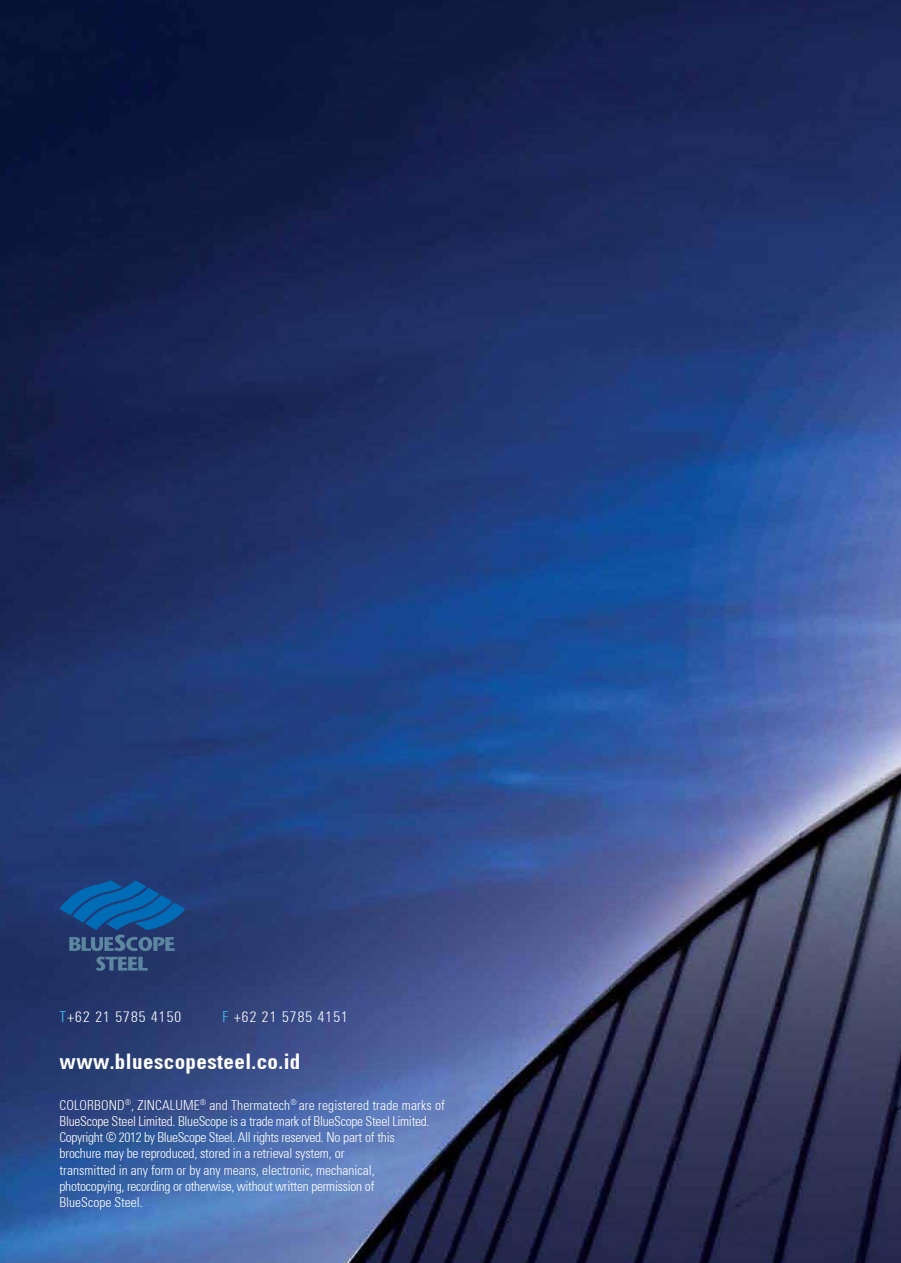
<style>
.page{position:relative;width:901px;height:1263px;background:#fff}
.page>*{position:absolute;margin:0;border:0;box-sizing:border-box;transform-origin:0 0}
.t1{font:700 condensed 21px "Univers";letter-spacing:.02em;color:#fff}
.t2{font:300 condensed 15px "Univers";letter-spacing:.075em;color:#fff}
.t3{font:300 condensed 13.5px/16.2px "Univers";letter-spacing:-.01em;color:#fff}
.s1{color:#39c6f4}
</style>
<div class="page">
<img style="left:0;top:0;width:900px;height:1263px">
<svg style="left:59px;top:880px;width:126px;height:91px;background:#1e4f88"></svg>
<p class="t2" style="left:60px;top:1011px;width:123px"><span class="s1">T</span>+62 21 5785 4150</p>
<p class="t2" style="left:222px;top:1011px;width:127px"><span class="s1">F</span> +62 21 5785 4151</p>
<h1 class="t1" style="left:60px;top:1053px;width:242px">www.bluescopesteel.co.id</h1>
<p class="t3" style="left:60px;top:1098px;width:387px">COLORBOND<sup>®</sup>, ZINCALUME<sup>®</sup> and Thermatech<sup>®</sup> are registered trade marks of BlueScope Steel Limited. BlueScope is a trade mark of BlueScope Steel Limited.<br>Copyright © 2012 by BlueScope Steel. All rights reserved. No part of this<br>brochure may be reproduced, stored in a retrieval system, or<br>transmitted in any form or by any means, electronic, mechanical,<br>photocopying, recording or otherwise, without written permission of<br>BlueScope Steel.</p>
</div>
